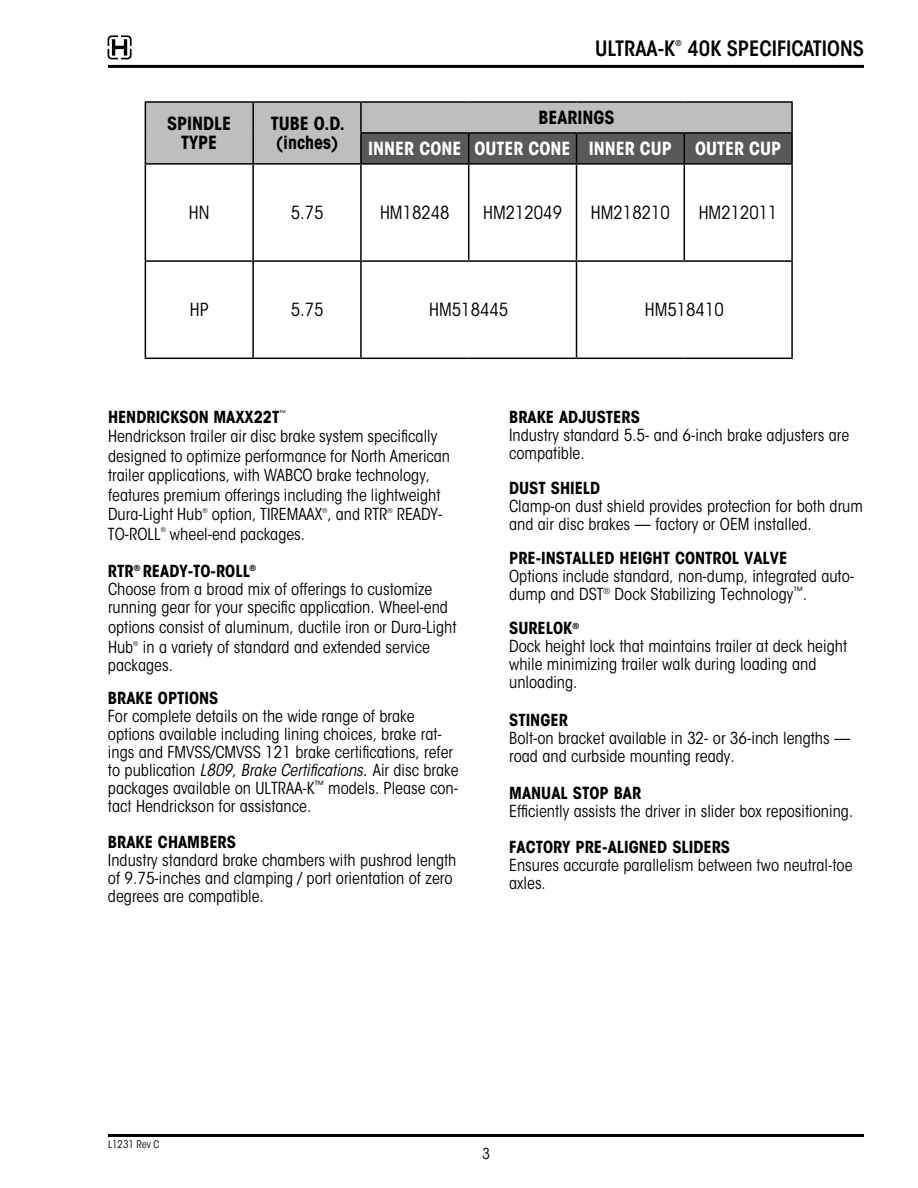
<style>
.page{position:relative;width:918px;height:1188px;background:#fff}
.page>*{position:absolute;margin:0;border:0;box-sizing:border-box;transform-origin:0 0}
.t1{font:600 condensed 21px "ITC Avant Garde Std";color:#000}
.t2{font:condensed 18px "ITC Avant Garde Std";color:#000}
.t3{font:700 condensed 18px/19.5px "ITC Avant Garde Std";color:#000;text-align:center}
.t4{font:700 condensed 18px "ITC Avant Garde Std";color:#fff}
.t5{font:condensed 16.5px/18px "ITC Avant Garde Std";color:#000}
.t6{font:700 condensed 16.5px "ITC Avant Garde Std";color:#000}
.t7{font:condensed 15px "ITC Avant Garde Std";color:#000}
.t8{font:condensed 10.5px "ITC Avant Garde Std";color:#000}
.t9{font:condensed 8.4px "Frutiger LT Std";color:#000}
.t10{font:condensed 6.6px "ITC Avant Garde Std";color:#000}
.s1{font-weight:700}
.s2{font-style:italic}
.s3{font-stretch:normal}
</style>
<div class="page">
<hr style="left:108px;top:65px;width:756px;height:3px;background:#000">
<svg style="left:108px;top:35px;width:24px;height:24px"></svg>
<hr style="left:108px;top:1134px;width:756px;height:3px;background:#000">
<svg style="left:146px;top:165px;width:645px;height:193px"></svg>
<hr style="left:684px;top:132px;width:109px;height:2px;background:#000">
<svg style="left:146px;top:103px;width:646px;height:60px;background:#97989a"></svg>
<hr style="left:252px;top:165px;width:2px;height:95px;background:#000">
<hr style="left:360px;top:165px;width:2px;height:95px;background:#000">
<hr style="left:468px;top:165px;width:1px;height:95px;background:#000">
<hr style="left:576px;top:165px;width:1px;height:95px;background:#000">
<hr style="left:684px;top:165px;width:1px;height:95px;background:#000">
<hr style="left:145px;top:260px;width:108px;height:2px;background:#000">
<hr style="left:253px;top:260px;width:108px;height:2px;background:#000">
<hr style="left:252px;top:262px;width:2px;height:96px;background:#000">
<hr style="left:361px;top:260px;width:108px;height:2px;background:#000">
<hr style="left:360px;top:262px;width:2px;height:96px;background:#000">
<hr style="left:469px;top:260px;width:108px;height:2px;background:#000">
<hr style="left:577px;top:260px;width:107px;height:2px;background:#000">
<hr style="left:576px;top:262px;width:1px;height:96px;background:#000">
<hr style="left:684px;top:260px;width:109px;height:2px;background:#000">
<hr style="left:145px;top:101px;width:108px;height:2px;background:#000">
<hr style="left:145px;top:103px;width:1px;height:30px;background:#000">
<hr style="left:253px;top:101px;width:108px;height:2px;background:#000">
<hr style="left:145px;top:133px;width:1px;height:30px;background:#000">
<hr style="left:145px;top:163px;width:108px;height:2px;background:#000">
<hr style="left:253px;top:163px;width:108px;height:2px;background:#000">
<hr style="left:361px;top:101px;width:108px;height:2px;background:#000">
<hr style="left:469px;top:101px;width:108px;height:2px;background:#000">
<hr style="left:577px;top:101px;width:107px;height:2px;background:#000">
<hr style="left:684px;top:101px;width:109px;height:2px;background:#000">
<hr style="left:791px;top:103px;width:2px;height:29px;background:#000">
<hr style="left:791px;top:134px;width:2px;height:29px;background:#000">
<hr style="left:361px;top:163px;width:108px;height:2px;background:#000">
<hr style="left:469px;top:163px;width:108px;height:2px;background:#000">
<hr style="left:577px;top:163px;width:107px;height:2px;background:#000">
<hr style="left:684px;top:163px;width:109px;height:2px;background:#000">
<hr style="left:145px;top:165px;width:1px;height:95px;background:#000">
<hr style="left:791px;top:165px;width:2px;height:95px;background:#000">
<hr style="left:145px;top:262px;width:1px;height:96px;background:#000">
<hr style="left:145px;top:358px;width:108px;height:1px;background:#000">
<hr style="left:791px;top:262px;width:2px;height:96px;background:#000">
<hr style="left:361px;top:358px;width:108px;height:1px;background:#000">
<hr style="left:469px;top:358px;width:108px;height:1px;background:#000">
<hr style="left:577px;top:358px;width:107px;height:1px;background:#000">
<hr style="left:684px;top:358px;width:109px;height:1px;background:#000">
<hr style="left:253px;top:358px;width:108px;height:1px;background:#000">
<p class="t1" style="left:595px;top:35px;width:82px">ULTRAA-K</p>
<p class="t9" style="left:675px;top:39px;width:8px">®</p>
<p class="t1" style="left:688px;top:35px;width:178px">40K SPECIFICATIONS</p>
<p class="t3" style="left:167px;top:113px;width:66px">SPINDLE<br>TYPE</p>
<p class="t3" style="left:271px;top:113px;width:76px;text-align:left">TUBE O.D. (inches)</p>
<p class="t3" style="left:539px;top:108px;width:78px">BEARINGS</p>
<p class="t4" style="left:368px;top:137px;width:305px">INNER CONE OUTER CONE INNER CUP</p>
<p class="t4" style="left:695px;top:137px;width:88px">OUTER CUP</p>
<p class="t2" style="left:189px;top:202px;width:22px">HN</p>
<p class="t2" style="left:291px;top:202px;width:34px">5.75</p>
<p class="t2" style="left:380px;top:202px;width:71px">HM18248</p>
<p class="t2" style="left:483px;top:202px;width:80px">HM212049</p>
<p class="t2" style="left:591px;top:202px;width:80px">HM218210</p>
<p class="t2" style="left:699px;top:202px;width:80px">HM212011</p>
<p class="t2" style="left:190px;top:299px;width:20px">HP</p>
<p class="t2" style="left:291px;top:299px;width:34px">5.75</p>
<p class="t2" style="left:429px;top:299px;width:80px">HM518445</p>
<p class="t2" style="left:645px;top:299px;width:80px">HM518410</p>
<p class="t6" style="left:108px;top:406px;width:173px">HENDRICKSON MAXX22T</p>
<p class="t10" style="left:279px;top:409px;width:8px">™</p>
<p class="t5" style="left:108px;top:426px;width:344px;line-height:19.5px">Hendrickson trailer air disc brake system specifically designed to optimize performance for North American trailer applications, with WABCO brake technology, features premium offerings including the lightweight Dura-Light Hub</p>
<p class="t10" style="left:203px;top:506px;width:7px">®</p>
<p class="t5" style="left:212px;top:505px;width:177px">option, TIREMAAX , and RTR</p>
<p class="t10" style="left:322px;top:506px;width:7px">®</p>
<p class="t10" style="left:388px;top:506px;width:7px">®</p>
<p class="t5" style="left:397px;top:505px;width:47px">READY-</p>
<p class="t5" style="left:108px;top:525px;width:54px">TO-ROLL</p>
<p class="t10" style="left:161px;top:526px;width:7px">®</p>
<p class="t5" style="left:170px;top:525px;width:137px">wheel-end packages.</p>
<p class="t5" style="left:108px;top:563px;width:342px"><span class="s1">RTR</span><sup>®</sup> <span class="s1">READY-TO-ROLL</span><sup>®<br></sup>Choose from a broad mix of offerings to customize running gear for your specific application. Wheel-end</p>
<p class="t5" style="left:108px;top:617px;width:350px;line-height:19.8px">options consist of aluminum, ductile iron or Dura-Light<br>Hub</p>
<p class="t5" style="left:108px;top:638px;width:323px;text-indent:35px">in a variety of standard and extended service packages.</p>
<p class="t6" style="left:108px;top:687px;width:112px">BRAKE OPTIONS</p>
<p class="t5" style="left:108px;top:707px;width:352px">For complete details on the wide range of brake options available including lining choices, brake rat&shy;ings and FMVSS/CMVSS 121 brake certifications, refer to publication <span class="s2">L809, Brake Certifications</span><span class="s3">.</span> Air disc brake packages available on ULTRAA-K<sup>™</sup> models. Please con&shy;tact Hendrickson for assistance.</p>
<p class="t6" style="left:108px;top:831px;width:129px">BRAKE CHAMBERS</p>
<p class="t5" style="left:108px;top:851px;width:350px">Industry standard brake chambers with pushrod length of 9.75-inches and clamping / port orientation of zero degrees are compatible.</p>
<p class="t10" style="left:133px;top:639px;width:7px">®</p>
<p class="t6" style="left:509px;top:406px;width:132px">BRAKE ADJUSTERS</p>
<p class="t5" style="left:509px;top:426px;width:342px">Industry standard 5.5- and 6-inch brake adjusters are compatible.</p>
<p class="t6" style="left:509px;top:477px;width:93px">DUST SHIELD</p>
<p class="t5" style="left:509px;top:497px;width:355px">Clamp-on dust shield provides protection for both drum and air disc brakes — factory or OEM installed.</p>
<p class="t6" style="left:509px;top:547px;width:280px">PRE-INSTALLED HEIGHT CONTROL VALVE</p>
<p class="t5" style="left:509px;top:567px;width:347px">Options include standard, non-dump, integrated auto&shy;dump and DST<sup>®</sup> Dock Stabilizing Technology<sup>™</sup><span class="s2">.</span></p>
<p class="t5" style="left:509px;top:619px;width:339px"><span class="s1">SURELOK</span><sup>®<br></sup>Dock height lock that maintains trailer at deck height while minimizing trailer walk during loading and unloading.</p>
<p class="t6" style="left:509px;top:710px;width:60px">STINGER</p>
<p class="t5" style="left:509px;top:729px;width:343px">Bolt-on bracket available in 32- or 36-inch lengths — road and curbside mounting ready.</p>
<p class="t6" style="left:509px;top:783px;width:134px">MANUAL STOP BAR</p>
<p class="t5" style="left:509px;top:802px;width:346px">Efficiently assists the driver in slider box repositioning.</p>
<p class="t6" style="left:509px;top:837px;width:222px">FACTORY PRE-ALIGNED SLIDERS</p>
<p class="t5" style="left:509px;top:856px;width:345px">Ensures accurate parallelism between two neutral-toe axles.</p>
<p class="t8" style="left:108px;top:1138px;width:53px">L1231 Rev C</p>
<p class="t7" style="left:482px;top:1145px;width:9px">3</p>
</div>
